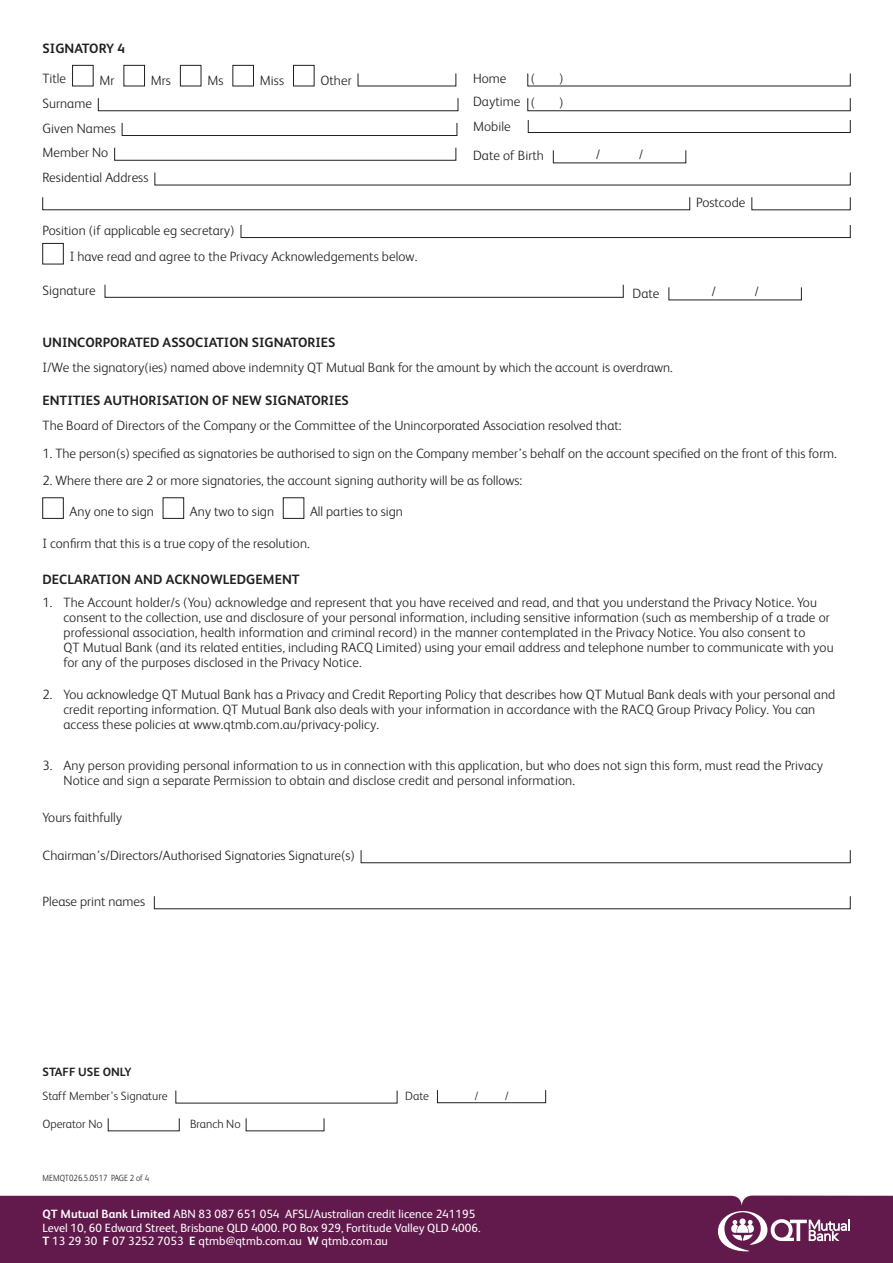
<style>
.page{position:relative;width:893px;height:1263px;background:#fff}
.page>*{position:absolute;margin:0;border:0;box-sizing:border-box;transform-origin:0 0}
.t1{font:300 13.5px/15px "FS Albert";letter-spacing:.005em;color:#231f20}
.t2{font:700 13.5px "FS Albert";color:#231f20}
.t3{font:12px/13.5px "FS Albert";color:#fff}
.t4{font:300 12px "FS Albert";color:#231f20}
.t5{font:700 12px "FS Albert";color:#231f20}
.t6{font:300 9px "FS Albert";color:#231f20;scale:.9 1}
.s1{font-weight:700}
</style>
<div class="page">
<div style="left:0;top:1195px;width:893px;height:68px;background:#62194b"></div>
<svg style="left:718px;top:1211px;width:132px;height:40px"></svg>
<div style="left:72px;top:65px;width:21px;height:21px;border:1px solid #231f20"></div>
<div style="left:124px;top:65px;width:21px;height:21px;border:1px solid #231f20"></div>
<div style="left:180px;top:65px;width:21px;height:21px;border:1px solid #231f20"></div>
<div style="left:233px;top:65px;width:21px;height:21px;border:1px solid #231f20"></div>
<div style="left:293px;top:65px;width:21px;height:21px;border:1px solid #231f20"></div>
<div style="left:98px;top:98px;width:360px;height:13px;border:1px solid #231f20"></div>
<div style="left:528px;top:98px;width:322px;height:13px;border:1px solid #231f20"></div>
<div style="left:122px;top:123px;width:335px;height:13px;border:1px solid #231f20"></div>
<div style="left:528px;top:120px;width:322px;height:13px;border:1px solid #231f20"></div>
<div style="left:241px;top:225px;width:609px;height:13px;border:1px solid #231f20"></div>
<div style="left:43px;top:243px;width:21px;height:21px;border:1px solid #231f20"></div>
<div style="left:43px;top:498px;width:21px;height:21px;border:1px solid #231f20"></div>
<div style="left:163px;top:498px;width:21px;height:21px;border:1px solid #231f20"></div>
<div style="left:283px;top:498px;width:21px;height:21px;border:1px solid #231f20"></div>
<div style="left:361px;top:850px;width:489px;height:13px;border:1px solid #231f20"></div>
<div style="left:437px;top:1090px;width:109px;height:13px;border:1px solid #231f20"></div>
<p class="t2" style="left:43px;top:39px;width:84px">SIGNATORY 4</p>
<p class="t1" style="left:43px;top:70px;width:25px">Title</p>
<p class="t1" style="left:100px;top:72px;width:17px">Mr</p>
<p class="t1" style="left:151px;top:72px;width:22px">Mrs</p>
<p class="t1" style="left:207px;top:72px;width:18px">Ms</p>
<p class="t1" style="left:260px;top:72px;width:26px">Miss</p>
<p class="t1" style="left:320px;top:72px;width:33px">Other</p>
<p class="t1" style="left:473px;top:70px;width:35px">Home</p>
<p class="t1" style="left:531px;top:70px;width:6px">(</p>
<p class="t1" style="left:559px;top:70px;width:6px">)</p>
<p class="t1" style="left:43px;top:95px;width:51px">Surname</p>
<p class="t1" style="left:473px;top:94px;width:64px">Daytime (</p>
<p class="t1" style="left:559px;top:95px;width:6px">)</p>
<p class="t1" style="left:43px;top:120px;width:75px">Given Names</p>
<p class="t1" style="left:473px;top:118px;width:39px">Mobile</p>
<p class="t1" style="left:43px;top:145px;width:67px">Member No</p>
<p class="t1" style="left:473px;top:148px;width:72px">Date of Birth</p>
<p class="t1" style="left:596px;top:147px;width:6px">/</p>
<p class="t1" style="left:639px;top:147px;width:6px">/</p>
<p class="t1" style="left:43px;top:169px;width:108px">Residential Address</p>
<p class="t1" style="left:696px;top:194px;width:51px">Postcode</p>
<p class="t1" style="left:70px;top:216px;width:349px;line-height:26.5px;text-indent:-27px">Position (if applicable eg secretary)<br>I have read and agree to the Privacy Acknowledgements below.</p>
<p class="t1" style="left:43px;top:282px;width:55px">Signature</p>
<p class="t1" style="left:633px;top:285px;width:28px">Date</p>
<p class="t1" style="left:711px;top:284px;width:6px">/</p>
<p class="t1" style="left:754px;top:284px;width:6px">/</p>
<p class="t2" style="left:43px;top:333px;width:294px">UNINCORPORATED ASSOCIATION SIGNATORIES</p>
<p class="t1" style="left:43px;top:359px;width:632px">I/We the signatory(ies) named above indemnity QT Mutual Bank for the amount by which the account is overdrawn.</p>
<p class="t2" style="left:43px;top:391px;width:308px">ENTITIES AUTHORISATION OF NEW SIGNATORIES</p>
<p class="t1" style="left:43px;top:417px;width:580px">The Board of Directors of the Company or the Committee of the Unincorporated Association resolved that:</p>
<p class="t1" style="left:43px;top:445px;width:796px">1. The person(s) specified as signatories be authorised to sign on the Company member’s behalf on the account specified on the front of this form.</p>
<p class="t1" style="left:43px;top:473px;width:481px">2. Where there are 2 or more signatories, the account signing authority will be as follows:</p>
<p class="t1" style="left:69px;top:503px;width:86px">Any one to sign</p>
<p class="t1" style="left:190px;top:503px;width:86px">Any two to sign</p>
<p class="t1" style="left:310px;top:503px;width:94px">All parties to sign</p>
<p class="t1" style="left:43px;top:535px;width:269px">I confirm that this is a true copy of the resolution.</p>
<p class="t2" style="left:43px;top:570px;width:259px">DECLARATION AND ACKNOWLEDGEMENT</p>
<p class="t1" style="left:64px;top:595px;width:771px;text-indent:-21px">1. The Account holder/s (You) acknowledge and represent that you have received and read, and that you understand the Privacy Notice. You consent to the collection, use and disclosure of your personal information, including sensitive information (such as membership of a trade or professional association, health information and criminal record) in the manner contemplated in the Privacy Notice. You also consent to<br>QT Mutual Bank (and its related entities, including RACQ Limited) using your email address and telephone number to communicate with you for any of the purposes disclosed in the Privacy Notice.</p>
<p class="t1" style="left:64px;top:687px;width:773px;text-indent:-21px">2. You acknowledge QT Mutual Bank has a Privacy and Credit Reporting Policy that describes how QT Mutual Bank deals with your personal and credit reporting information. QT Mutual Bank also deals with your information in accordance with the RACQ Group Privacy Policy. You can access these policies at www.qtmb.com.au/privacy-policy.</p>
<p class="t1" style="left:64px;top:757px;width:761px;text-indent:-21px">3. Any person providing personal information to us in connection with this application, but who does not sign this form, must read the Privacy<br>Notice and sign a separate Permission to obtain and disclose credit and personal information.</p>
<p class="t1" style="left:43px;top:810px;width:81px">Yours faithfully</p>
<p class="t1" style="left:43px;top:847px;width:314px">Chairman’s/Directors/Authorised Signatories Signature(s)</p>
<p class="t1" style="left:43px;top:893px;width:104px">Please print names</p>
<p class="t5" style="left:43px;top:1063px;width:91px">STAFF USE ONLY</p>
<p class="t4" style="left:43px;top:1088px;width:127px">Staff Member’s Signature</p>
<p class="t4" style="left:405px;top:1088px;width:25px">Date</p>
<p class="t4" style="left:474px;top:1087px;width:5px">/</p>
<p class="t4" style="left:505px;top:1087px;width:5px">/</p>
<p class="t4" style="left:43px;top:1116px;width:62px">Operator No</p>
<p class="t4" style="left:190px;top:1116px;width:52px">Branch No</p>
<p class="t6" style="left:43px;top:1171px;width:120px">MEMQT026.5.0517 PAGE 2 of 4</p>
<p class="t3" style="left:43px;top:1207px;width:439px"><span class="s1">QT Mutual Bank Limited</span> ABN 83 087 651 054 AFSL/Australian credit licence 241195<br>Level 10, 60 Edward Street, Brisbane QLD 4000. PO Box 929, Fortitude Valley QLD 4006.<br><span class="s1">T</span> 13 29 30 <span class="s1">F</span> 07 3252 7053 <span class="s1">E</span> qtmb@qtmb.com.au <span class="s1">W</span> qtmb.com.au</p>
</div>
